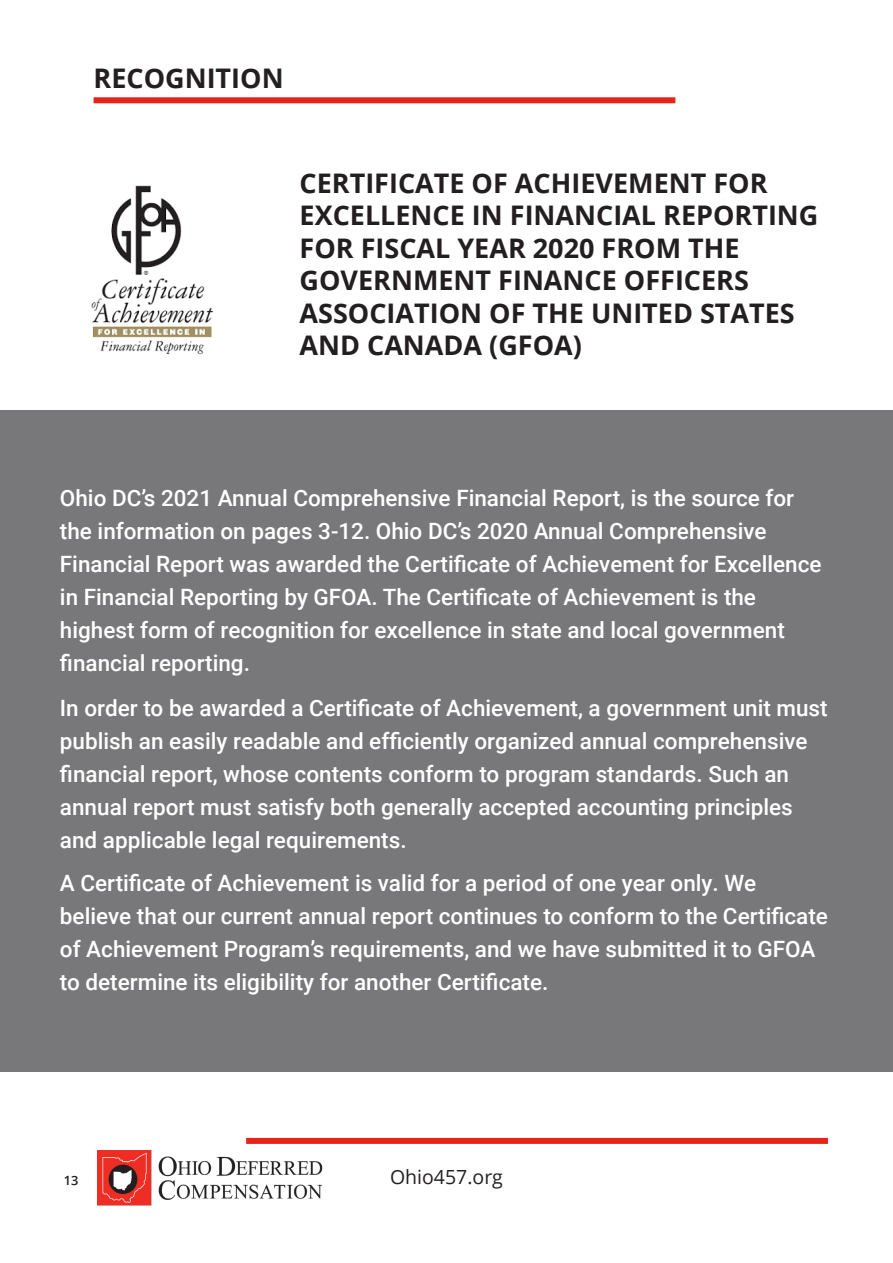
<style>
.page{position:relative;width:893px;height:1263px;background:#fff}
.page>*{position:absolute;margin:0;border:0;box-sizing:border-box;transform-origin:0 0}
.Page_Header_-_Black{font:700 27px/32.4px "Open Sans";color:#231f20}
.Page_Header_Subtext{font:500 22.5px/33px "Roboto";color:#fff}
.t1{font:19.5px "Open Sans";color:#231f20}
.t2{font:600 12.75px "Open Sans";color:#231f20}
</style>
<div class="page">
<img style="left:98px;top:1151px;width:225px;height:55px">
<div style="left:0;top:410px;width:893px;height:662px;background:#78787a"></div>
<div style="left:94px;top:97px;width:581px;height:6px;background:#e72419"></div>
<img style="left:91px;top:185px;width:123px;height:170px">
<div style="left:246px;top:1138px;width:582px;height:6px;background:#e72419"></div>
<p class="Page_Header_-_Black" style="left:94px;top:61px;width:192px">RECOGNITION</p>
<p class="Page_Header_-_Black" style="left:300px;top:166px;width:520px">CERTIFICATE OF ACHIEVEMENT FOR<br>EXCELLENCE IN FINANCIAL REPORTING<br>FOR FISCAL YEAR 2020 FROM THE<br>GOVERNMENT FINANCE OFFICERS<br>ASSOCIATION OF THE UNITED STATES<br>AND CANADA (GFOA)</p>
<p class="Page_Header_Subtext" style="left:60px;top:480px;width:763px">Ohio DC’s 2021 Annual Comprehensive Financial Report, is the source for the information on pages 3-12. Ohio DC’s 2020 Annual Comprehensive Financial Report was awarded the Certificate of Achievement for Excellence in Financial Reporting by GFOA. The Certificate of Achievement is the highest form of recognition for excellence in state and local government financial reporting.</p>
<p class="Page_Header_Subtext" style="left:60px;top:690px;width:769px">In order to be awarded a Certificate of Achievement, a government unit must publish an easily readable and efficiently organized annual comprehensive financial report, whose contents conform to program standards. Such an annual report must satisfy both generally accepted accounting principles and applicable legal requirements.</p>
<p class="Page_Header_Subtext" style="left:60px;top:866px;width:770px">A Certificate of Achievement is valid for a period of one year only. We believe that our current annual report continues to conform to the Certificate of Achievement Program’s requirements, and we have submitted it to GFOA to determine its eligibility for another Certificate.</p>
<p class="t2" style="left:64px;top:1171px;width:16px">13</p>
<p class="t1" style="left:390px;top:1163px;width:114px">Ohio457.org</p>
</div>
